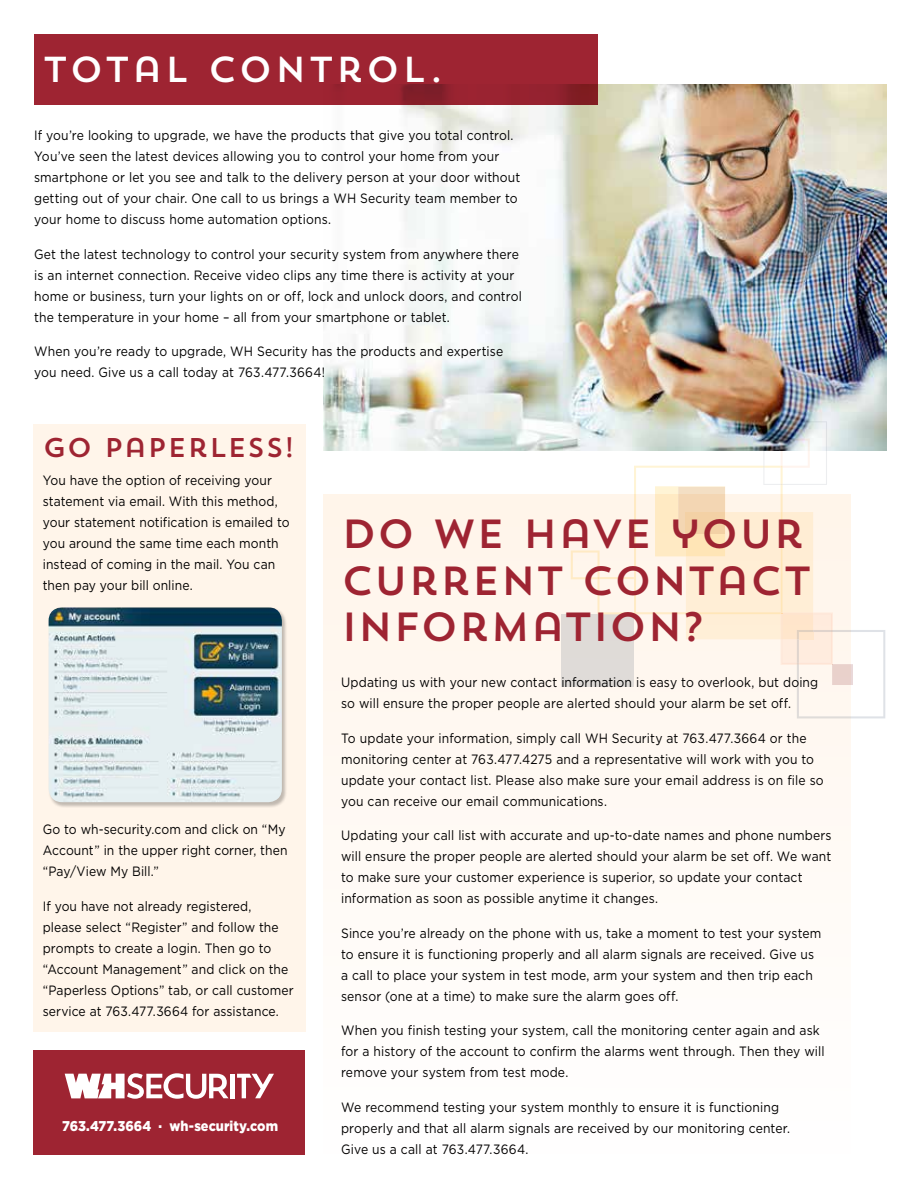
<style>
.page{position:relative;width:918px;height:1188px;background:#fff}
.page>*{position:absolute;margin:0;border:0;box-sizing:border-box;transform-origin:0 0}
.t1{font:40.5px/46.5px "Trend Sans One";letter-spacing:-.01em;color:#9e2432}
.t2{font:36px "Trend Sans One";letter-spacing:.05em;color:#fff}
.t3{font:27px "Trend Sans One";letter-spacing:.015em;color:#9e2432}
.t4{font:900 14.1px "Gotham";color:#fff;scale:.9 1}
.t5{font:13.5px/21px "Gotham";letter-spacing:.01em;color:#000;scale:.9 1}
</style>
<div class="page">
<div style="left:33px;top:424px;width:273px;height:607px;background:#fff5ea"></div>
<img style="left:323px;top:84px;width:564px;height:367px">
<div style="left:323px;top:495px;width:527px;height:659px;background:#fffaf6"></div>
<div style="left:561px;top:615px;width:73px;height:72px;background:#dfdbd7"></div>
<svg style="left:571px;top:421px;width:314px;height:297px"></svg>
<div style="left:34px;top:34px;width:564px;height:71px;background:#9e2432"></div>
<div style="left:33px;top:1050px;width:272px;height:104px;background:#9e2432"></div>
<div style="left:230px;top:1074px;width:5px;height:24px;background:#fff"></div>
<svg style="left:237px;top:1074px;width:37px;height:24px"></svg>
<svg style="left:65px;top:1073px;width:164px;height:26px"></svg>
<div style="left:48px;top:607px;width:240px;height:201px;background:#000;opacity:.25"></div>
<img style="left:49px;top:607px;width:233px;height:195px">
<h2 class="t2" style="left:43px;top:46px;width:402px">TOTAL CONTROL.</h2>
<p class="t5" style="left:34px;top:125px;width:542px">If you’re looking to upgrade, we have the products that give you total control.<br>You’ve seen the latest devices allowing you to control your home from your smartphone or let you see and talk to the delivery person at your door without getting out of your chair. One call to us brings a WH Security team member to your home to discuss home automation options.</p>
<p class="t5" style="left:34px;top:243px;width:543px">Get the latest technology to control your security system from anywhere there is an internet connection. Receive video clips any time there is activity at your home or business, turn your lights on or off, lock and unlock doors, and control the temperature in your home – all from your smartphone or tablet.</p>
<p class="t5" style="left:34px;top:341px;width:523px">When you’re ready to upgrade, WH Security has the products and expertise you need. Give us a call today at 763.477.3664!</p>
<h3 class="t3" style="left:43px;top:430px;width:254px">GO PAPERLESS!</h3>
<p class="t5" style="left:43px;top:469px;width:276px">You have the option of receiving your statement via email. With this method, your statement notification is emailed to you around the same time each month instead of coming in the mail. You can then pay your bill online.</p>
<p class="t5" style="left:43px;top:818px;width:273px">Go to wh-security.com and click on “My<br>Account” in the upper right corner, then “Pay/View My Bill.”</p>
<p class="t5" style="left:43px;top:895px;width:280px">If you have not already registered, please select “Register” and follow the prompts to create a login. Then go to “Account Management” and click on the “Paperless Options” tab, or call customer service at 763.477.3664 for assistance.</p>
<p class="t4" style="left:62px;top:1116px;width:242px">763.477.3664 . wh-security.com</p>
<h1 class="t1" style="left:341px;top:510px;width:473px">DO WE HAVE YOUR<br>CURRENT CONTACT<br>INFORMATION?</h1>
<p class="t5" style="left:341px;top:672px;width:532px">Updating us with your new contact information is easy to overlook, but doing so will ensure the proper people are alerted should your alarm be set off.</p>
<p class="t5" style="left:341px;top:727px;width:538px">To update your information, simply call WH Security at 763.477.3664 or the monitoring center at 763.477.4275 and a representative will work with you to update your contact list. Please also make sure your email address is on file so you can receive our email communications.</p>
<p class="t5" style="left:341px;top:825px;width:547px">Updating your call list with accurate and up-to-date names and phone numbers will ensure the proper people are alerted should your alarm be set off. We want to make sure your customer experience is superior, so update your contact information as soon as possible anytime it changes.</p>
<p class="t5" style="left:341px;top:922px;width:535px">Since you’re already on the phone with us, take a moment to test your system to ensure it is functioning properly and all alarm signals are received. Give us a call to place your system in test mode, arm your system and then trip each sensor (one at a time) to make sure the alarm goes off.</p>
<p class="t5" style="left:341px;top:1020px;width:539px">When you finish testing your system, call the monitoring center again and ask for a history of the account to confirm the alarms went through. Then they will remove your system from test mode.</p>
<p class="t5" style="left:341px;top:1096px;width:500px">We recommend testing your system monthly to ensure it is functioning properly and that all alarm signals are received by our monitoring center.<br>Give us a call at 763.477.3664.</p>
</div>
